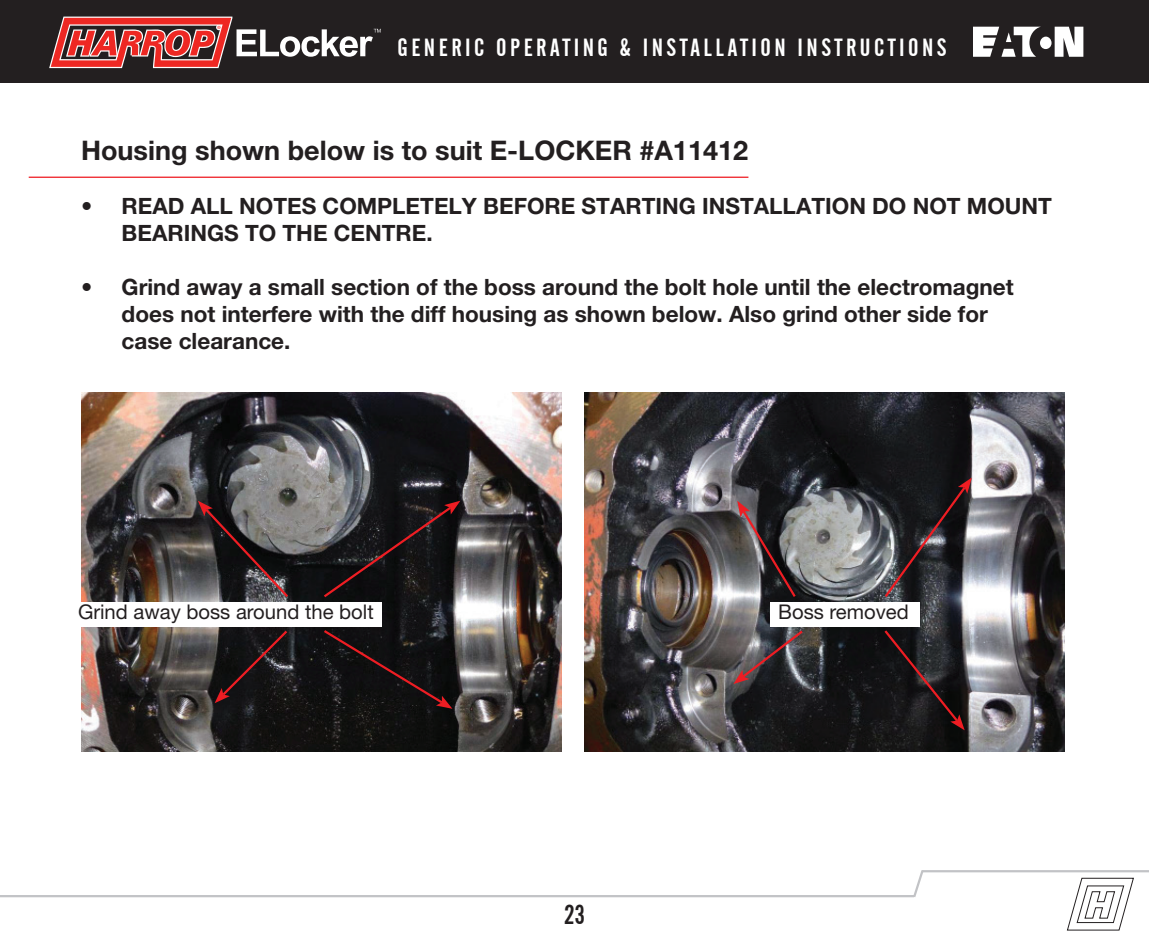
<style>
.page{position:relative;width:1149px;height:944px;background:#fff}
.page>*{position:absolute;margin:0;border:0;box-sizing:border-box;transform-origin:0 0}
.Heading2{font:700 27px "Helvetica Neue";color:#231f20}
.t1{font:27px "Alternate Gothic No 2 BT";color:#231f20}
.t2{font:24.75px "Alternate Gothic No 2 BT";letter-spacing:.14em;color:#fff}
.t3{font:700 22.5px/27px "Helvetica Neue";color:#231f20}
.Sub_header{font:20.25px "Helvetica Neue LT Std";color:#231f20}
</style>
<div class="page">
<div style="left:0;top:0;width:1148px;height:83px;background:#231f20"></div>
<svg style="left:973px;top:27px;width:109px;height:30px"></svg>
<svg style="left:1067px;top:878px;width:66px;height:52px"></svg>
<hr style="left:0;top:895px;width:913px;height:2px;background:#c2c3c6">
<hr style="left:921px;top:870px;width:227px;height:2px;background:#c2c3c6">
<svg style="left:911px;top:870px;width:14px;height:28px"></svg>
<svg style="left:49px;top:17px;width:331px;height:51px"></svg>
<img style="left:82px;top:393px;width:479px;height:359px">
<hr style="left:29px;top:177px;width:719px;height:1px;background:#ee1d23">
<img style="left:584px;top:393px;width:480px;height:359px">
<svg style="left:198px;top:501px;width:92px;height:99px;background:#4a4344"></svg>
<svg style="left:737px;top:501px;width:60px;height:98px;background:#574d4f"></svg>
<svg style="left:882px;top:478px;width:89px;height:121px;background:#393438"></svg>
<svg style="left:214px;top:628px;width:75px;height:75px;background:#23181a"></svg>
<svg style="left:733px;top:628px;width:71px;height:56px;background:#574c50"></svg>
<div style="left:72px;top:602px;width:310px;height:25px;background:#fff"></div>
<div style="left:769px;top:602px;width:149px;height:25px;background:#fff"></div>
<svg style="left:321px;top:501px;width:139px;height:98px;background:#272123"></svg>
<svg style="left:321px;top:628px;width:131px;height:81px;background:#191213"></svg>
<svg style="left:881px;top:628px;width:83px;height:102px;background:#221b1d"></svg>
<p class="t2" style="left:397px;top:34px;width:550px">GENERIC OPERATING &amp; INSTALLATION INSTRUCTIONS</p>
<p class="Heading2" style="left:81px;top:134px;width:668px">Housing shown below is to suit E-LOCKER #A11412</p>
<p class="t3" style="left:122px;top:192px;width:931px;text-indent:-40px">• READ ALL NOTES COMPLETELY BEFORE STARTING INSTALLATION DO NOT MOUNT<br>BEARINGS TO THE CENTRE.</p>
<p class="t3" style="left:122px;top:273px;width:893px;text-indent:-40px">• Grind away a small section of the boss around the bolt hole until the electromagnet does not interfere with the diff housing as shown below. Also grind other side for case clearance.</p>
<p class="Sub_header" style="left:78px;top:600px;width:297px">Grind away boss around the bolt</p>
<p class="Sub_header" style="left:778px;top:600px;width:132px">Boss removed</p>
<p class="t1" style="left:564px;top:900px;width:22px">23</p>
</div>
